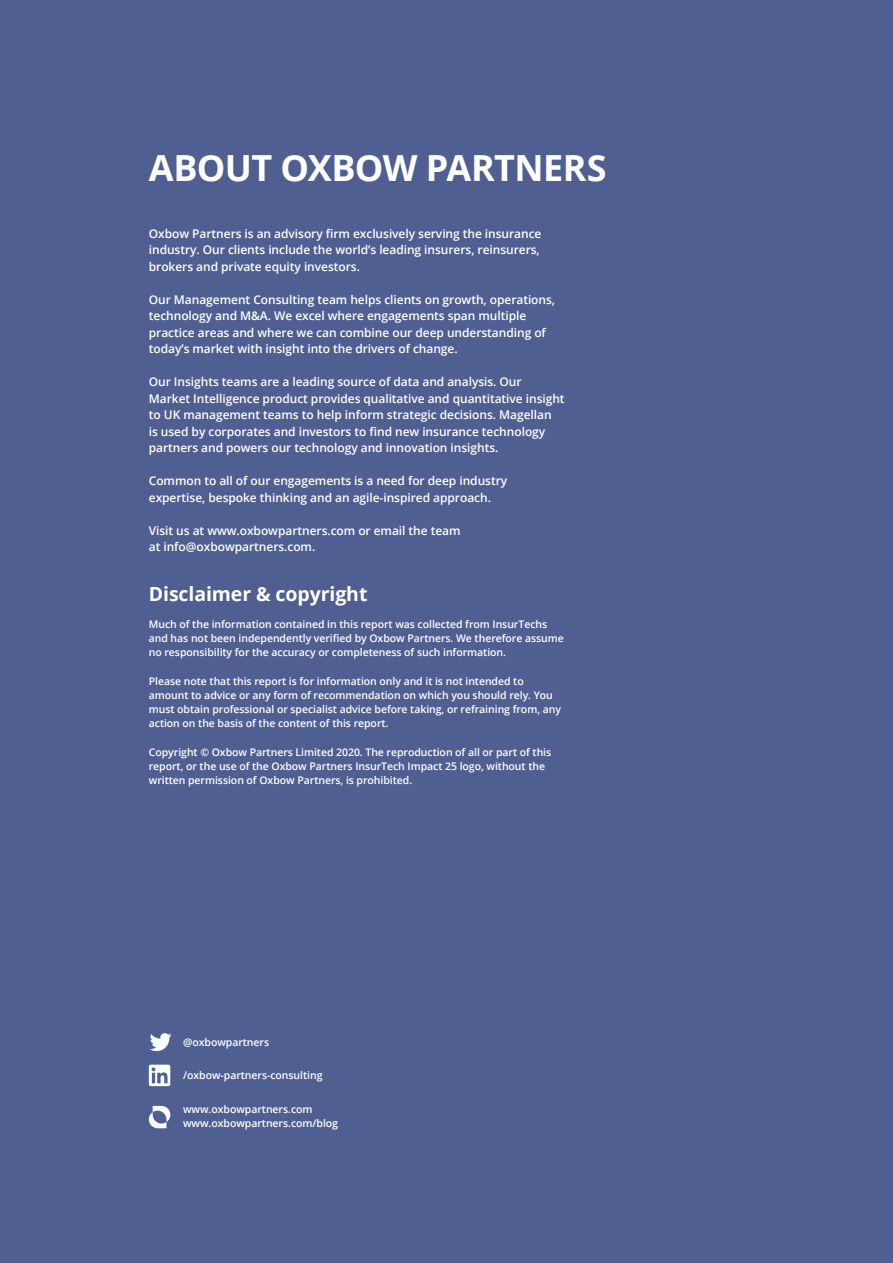
<style>
.page{position:relative;width:893px;height:1263px;background:#4f5f91}
.page>*{position:absolute;margin:0;border:0;box-sizing:border-box;transform-origin:0 0}
.t1{font:700 36px "Open Sans";letter-spacing:-.015em;color:#fff}
.t2{font:700 19.5px "Open Sans";letter-spacing:-.005em;color:#fff}
.t3{font:600 12px/16.5px "Open Sans";letter-spacing:-.005em;color:#fff}
.t4{font:600 10.5px/14.2px "Open Sans";letter-spacing:-.005em;color:#fff}
</style>
<div class="page">
<svg style="left:149px;top:1065px;width:21px;height:21px"></svg>
<svg style="left:149px;top:1106px;width:21px;height:22px"></svg>
<svg style="left:150px;top:1033px;width:22px;height:18px"></svg>
<p class="t1" style="left:149px;top:142px;width:459px">ABOUT OXBOW PARTNERS</p>
<p class="t3" style="left:149px;top:225px;width:394px">Oxbow Partners is an advisory firm exclusively serving the insurance industry. Our clients include the world’s leading insurers, reinsurers, brokers and private equity investors.</p>
<p class="t3" style="left:149px;top:291px;width:408px">Our Management Consulting team helps clients on growth, operations, technology and M&amp;A. We excel where engagements span multiple practice areas and where we can combine our deep understanding of today’s market with insight into the drivers of change.</p>
<p class="t3" style="left:149px;top:373px;width:417px">Our Insights teams are a leading source of data and analysis. Our Market Intelligence product provides qualitative and quantitative insight to UK management teams to help inform strategic decisions. Magellan<br>is used by corporates and investors to find new insurance technology partners and powers our technology and innovation insights.</p>
<p class="t3" style="left:149px;top:472px;width:360px">Common to all of our engagements is a need for deep industry expertise, bespoke thinking and an agile-inspired approach.</p>
<p class="t3" style="left:149px;top:522px;width:313px">Visit us at www.oxbowpartners.com or email the team at info@oxbowpartners.com.</p>
<p class="t2" style="left:149px;top:580px;width:220px">Disclaimer &amp; copyright</p>
<p class="t4" style="left:149px;top:616px;width:417px">Much of the information contained in this report was collected from InsurTechs and has not been independently verified by Oxbow Partners. We therefore assume no responsibility for the accuracy or completeness of such information.</p>
<p class="t4" style="left:149px;top:673px;width:414px">Please note that this report is for information only and it is not intended to amount to advice or any form of recommendation on which you should rely. You must obtain professional or specialist advice before taking, or refraining from, any action on the basis of the content of this report.</p>
<p class="t4" style="left:149px;top:745px;width:404px">Copyright © Oxbow Partners Limited 2020. The reproduction of all or part of this report, or the use of the Oxbow Partners InsurTech Impact 25 logo, without the written permission of Oxbow Partners, is prohibited.</p>
<p class="t4" style="left:183px;top:1034px;width:88px">@oxbowpartners</p>
<p class="t4" style="left:183px;top:1067px;width:141px">/oxbow-partners-consulting</p>
<p class="t4" style="left:183px;top:1102px;width:131px">www.oxbowpartners.com</p>
<p class="t4" style="left:183px;top:1115px;width:157px">www.oxbowpartners.com/blog</p>
</div>
